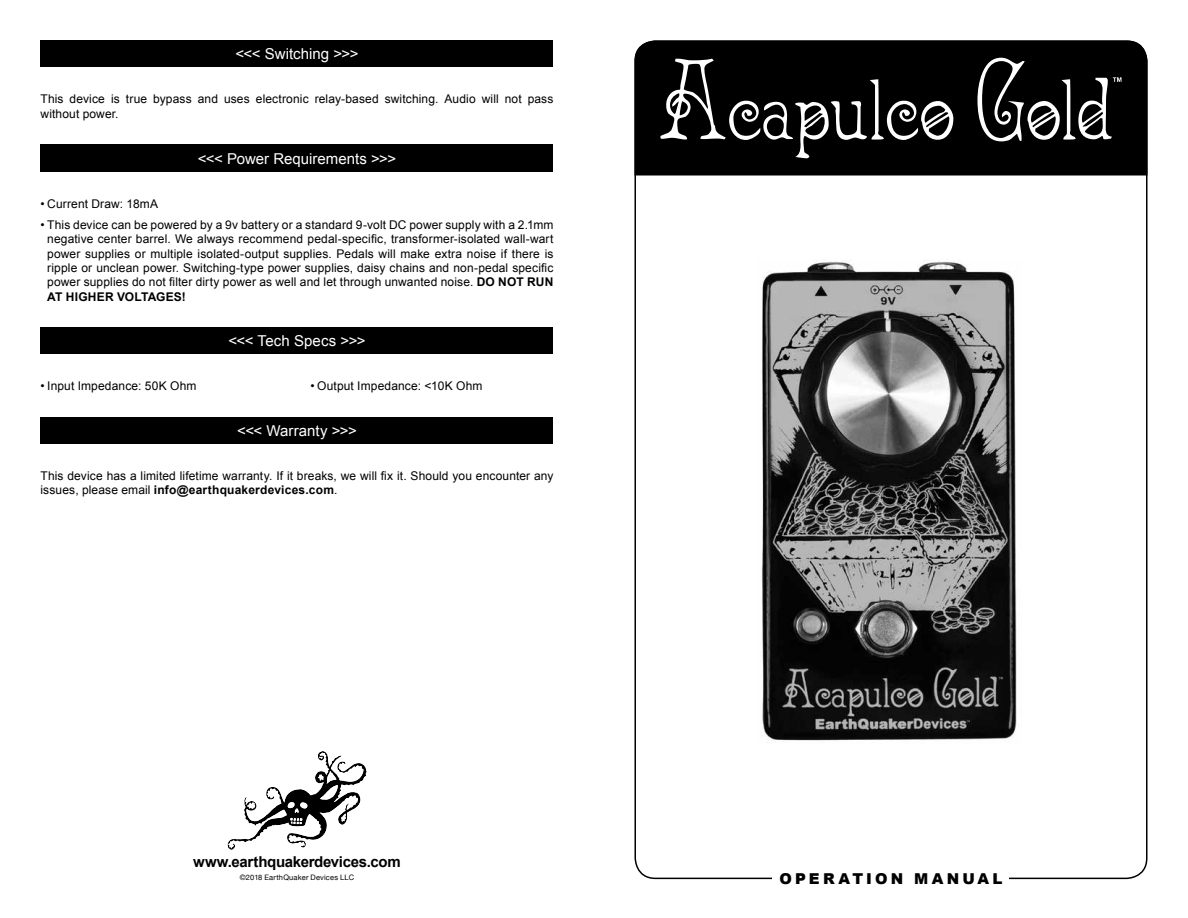
<style>
.page{position:relative;width:1188px;height:918px;background:#fff}
.page>*{position:absolute;margin:0;border:0;box-sizing:border-box;transform-origin:0 0}
.t1{font:15px "Arial";letter-spacing:.005em;color:#fff}
.t2{font:700 15px "Arial";letter-spacing:-.02em;color:#000}
.t3{font:900 15px "Arial";letter-spacing:.21em;color:#000}
.t4{font:12px/14.4px "Arial";letter-spacing:.01em;color:#000}
.t5{font:7.5px "Helvetica Neue";letter-spacing:.025em;color:#000}
.s1{font-weight:700}
</style>
<div class="page">
<div style="left:635px;top:41px;width:510px;height:135px;background:#000"></div>
<img style="left:762px;top:261px;width:255px;height:480px">
<div style="left:40px;top:145px;width:514px;height:27px;background:#000"></div>
<div style="left:40px;top:327px;width:514px;height:27px;background:#000"></div>
<div style="left:40px;top:417px;width:514px;height:27px;background:#000"></div>
<svg style="left:227px;top:751px;width:140px;height:99px"></svg>
<div style="left:40px;top:40px;width:514px;height:28px;background:#000"></div>
<svg style="left:660px;top:58px;width:462px;height:100px;background:#282828"></svg>
<p class="t1" style="left:235px;top:44px;width:124px">&lt;&lt;&lt; Switching &gt;&gt;&gt;</p>
<p class="t4" style="left:40px;top:92px;width:515px">This device is true bypass and uses electronic relay-based switching. Audio will not pass without power.</p>
<p class="t1" style="left:198px;top:149px;width:200px">&lt;&lt;&lt; Power Requirements &gt;&gt;&gt;</p>
<p class="t4" style="left:40px;top:196px;width:119px">• Current Draw: 18mA</p>
<p class="t4" style="left:47px;top:217px;width:508px;text-align:justify;text-indent:-7px">• This device can be powered by a 9v battery or a standard 9-volt DC power supply with a 2.1mm negative center barrel. We always recommend pedal-specific, transformer-isolated wall-wart power supplies or multiple isolated-output supplies. Pedals will make extra noise if there is ripple or unclean power. Switching-type power supplies, daisy chains and non-pedal specific power supplies do not filter dirty power as well and let through unwanted noise. <span class="s1">DO NOT RUN AT HIGHER VOLTAGES!</span></p>
<p class="t1" style="left:228px;top:331px;width:139px">&lt;&lt;&lt; Tech Specs &gt;&gt;&gt;</p>
<p class="t4" style="left:40px;top:379px;width:158px">• Input Impedance: 50K Ohm</p>
<p class="t4" style="left:310px;top:379px;width:174px">• Output Impedance: &lt;10K Ohm</p>
<p class="t1" style="left:237px;top:421px;width:121px">&lt;&lt;&lt; Warranty &gt;&gt;&gt;</p>
<p class="t4" style="left:40px;top:468px;width:514px">This device has a limited lifetime warranty. If it breaks, we will fix it. Should you encounter any issues, please email <span class="s1">info@earthquakerdevices.com</span>.</p>
<p class="t2" style="left:193px;top:852px;width:209px">www.earthquakerdevices.com</p>
<p class="t5" style="left:240px;top:872px;width:116px">©2018 EarthQuaker Devices LLC</p>
<p class="t3" style="left:779px;top:867px;width:225px">OPERATION MANUAL</p>
</div>
